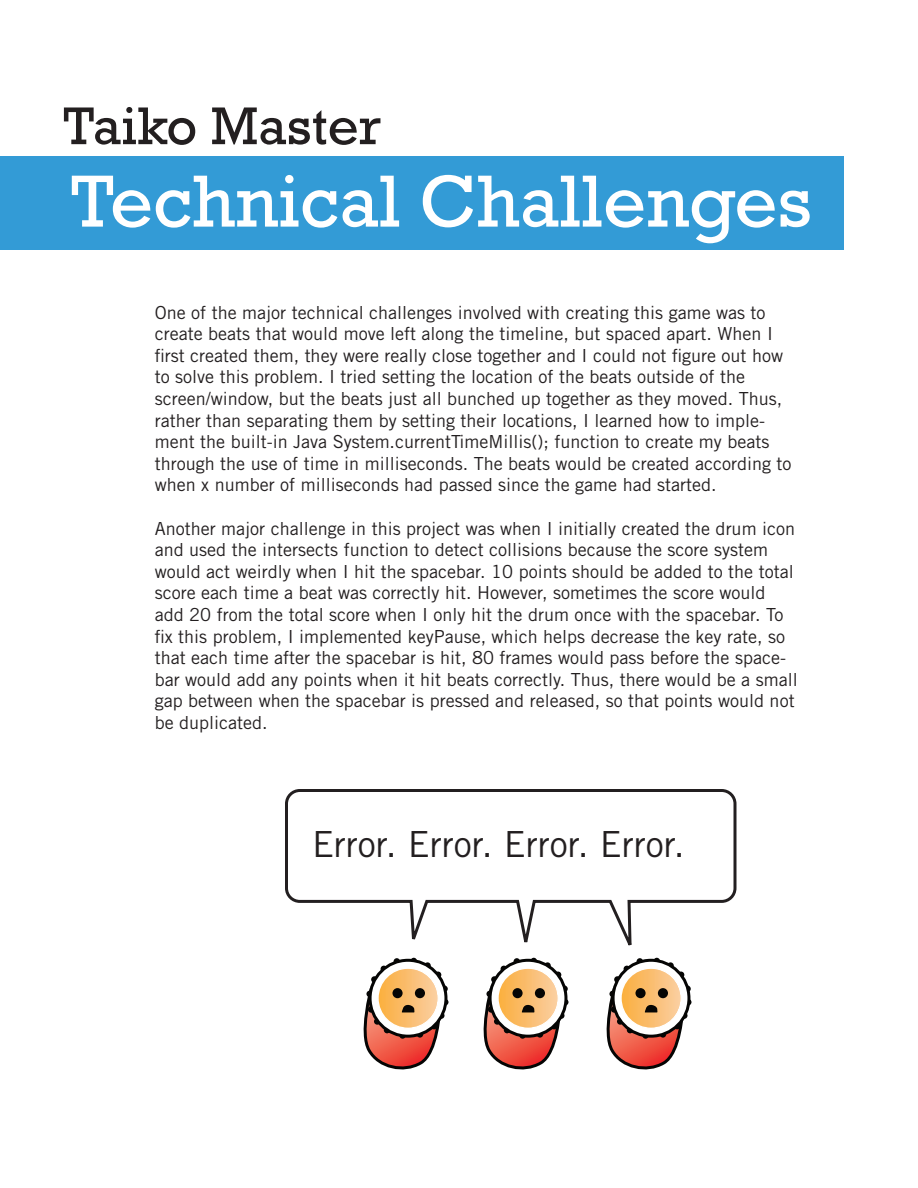
<style>
.page{position:relative;width:918px;height:1188px;background:#fff}
.page>*{position:absolute;margin:0;border:0;box-sizing:border-box;transform-origin:0 0}
.t1{font:75px "Rockwell";color:#fff}
.t2{font:54px "Rockwell";color:#231f20}
.t3{font:36px "Trade Gothic LT Std";color:#231f20}
.t4{font:18px/21.6px "Trade Gothic LT Std";color:#231f20}
</style>
<div class="page">
<div style="left:0;top:157px;width:844px;height:93px;background:#339bd6"></div>
<div style="left:394px;top:958px;width:6px;height:7px;background:#050504;border-radius:50%"></div>
<svg style="left:381px;top:966px;width:6px;height:5px"></svg>
<div style="left:371px;top:976px;width:7px;height:7px;background:#050504;border-radius:50%"></div>
<div style="left:442px;top:999px;width:7px;height:6px;background:#050504;border-radius:50%"></div>
<div style="left:441px;top:986px;width:7px;height:6px;background:#050504;border-radius:50%"></div>
<svg style="left:436px;top:972px;width:5px;height:6px"></svg>
<div style="left:424px;top:962px;width:7px;height:7px;background:#050504;border-radius:50%"></div>
<svg style="left:370px;top:960px;width:76px;height:76px"></svg>
<div style="left:369px;top:959px;width:78px;height:79px;border:3px solid #050504;border-radius:50%"></div>
<svg style="left:378px;top:968px;width:60px;height:60px"></svg>
<svg style="left:415px;top:988px;width:10px;height:10px"></svg>
<svg style="left:392px;top:988px;width:11px;height:10px"></svg>
<svg style="left:363px;top:990px;width:80px;height:80px"></svg>
<div style="left:514px;top:958px;width:6px;height:7px;background:#050504;border-radius:50%"></div>
<svg style="left:501px;top:966px;width:6px;height:5px"></svg>
<div style="left:491px;top:976px;width:7px;height:7px;background:#050504;border-radius:50%"></div>
<div style="left:562px;top:999px;width:7px;height:6px;background:#050504;border-radius:50%"></div>
<div style="left:561px;top:986px;width:7px;height:6px;background:#050504;border-radius:50%"></div>
<svg style="left:556px;top:972px;width:5px;height:6px"></svg>
<div style="left:544px;top:962px;width:7px;height:7px;background:#050504;border-radius:50%"></div>
<svg style="left:490px;top:960px;width:76px;height:76px"></svg>
<div style="left:489px;top:959px;width:78px;height:79px;border:3px solid #050504;border-radius:50%"></div>
<svg style="left:498px;top:968px;width:60px;height:60px"></svg>
<svg style="left:535px;top:988px;width:10px;height:10px"></svg>
<svg style="left:512px;top:988px;width:11px;height:10px"></svg>
<svg style="left:483px;top:990px;width:80px;height:80px"></svg>
<div style="left:637px;top:958px;width:6px;height:7px;background:#050504;border-radius:50%"></div>
<svg style="left:624px;top:966px;width:6px;height:5px"></svg>
<div style="left:614px;top:976px;width:7px;height:7px;background:#050504;border-radius:50%"></div>
<div style="left:685px;top:999px;width:7px;height:6px;background:#050504;border-radius:50%"></div>
<div style="left:684px;top:986px;width:7px;height:6px;background:#050504;border-radius:50%"></div>
<svg style="left:679px;top:972px;width:5px;height:6px"></svg>
<div style="left:667px;top:962px;width:7px;height:7px;background:#050504;border-radius:50%"></div>
<svg style="left:613px;top:960px;width:76px;height:76px"></svg>
<div style="left:612px;top:959px;width:78px;height:79px;border:3px solid #050504;border-radius:50%"></div>
<svg style="left:621px;top:968px;width:60px;height:60px"></svg>
<svg style="left:658px;top:988px;width:10px;height:10px"></svg>
<svg style="left:635px;top:988px;width:11px;height:10px"></svg>
<svg style="left:606px;top:990px;width:80px;height:80px"></svg>
<svg style="left:285px;top:789px;width:452px;height:170px"></svg>
<h2 class="t2" style="left:63px;top:95px;width:319px">Taiko Master</h2>
<h1 class="t1" style="left:71px;top:158px;width:742px">Technical Challenges</h1>
<p class="t4" style="left:155px;top:301px;width:638px">One of the major technical challenges involved with creating this game was to create beats that would move left along the timeline, but spaced apart. When I first created them, they were really close together and I could not figure out how to solve this problem. I tried setting the location of the beats outside of the screen/window, but the beats just all bunched up together as they moved. Thus, rather than separating them by setting their locations, I learned how to imple&shy;ment the built-in Java System.currentTimeMillis(); function to create my beats through the use of time in milliseconds. The beats would be created according to when x number of milliseconds had passed since the game had started.</p>
<p class="t4" style="left:155px;top:517px;width:645px">Another major challenge in this project was when I initially created the drum icon and used the intersects function to detect collisions because the score system would act weirdly when I hit the spacebar. 10 points should be added to the total score each time a beat was correctly hit. However, sometimes the score would add 20 from the total score when I only hit the drum once with the spacebar. To fix this problem, I implemented keyPause, which helps decrease the key rate, so that each time after the spacebar is hit, 80 frames would pass before the space&shy;bar would add any points when it hit beats correctly. Thus, there would be a small gap between when the spacebar is pressed and released, so that points would not be duplicated.</p>
<h3 class="t3" style="left:312px;top:822px;width:374px">Error. Error. Error. Error.</h3>
</div>
